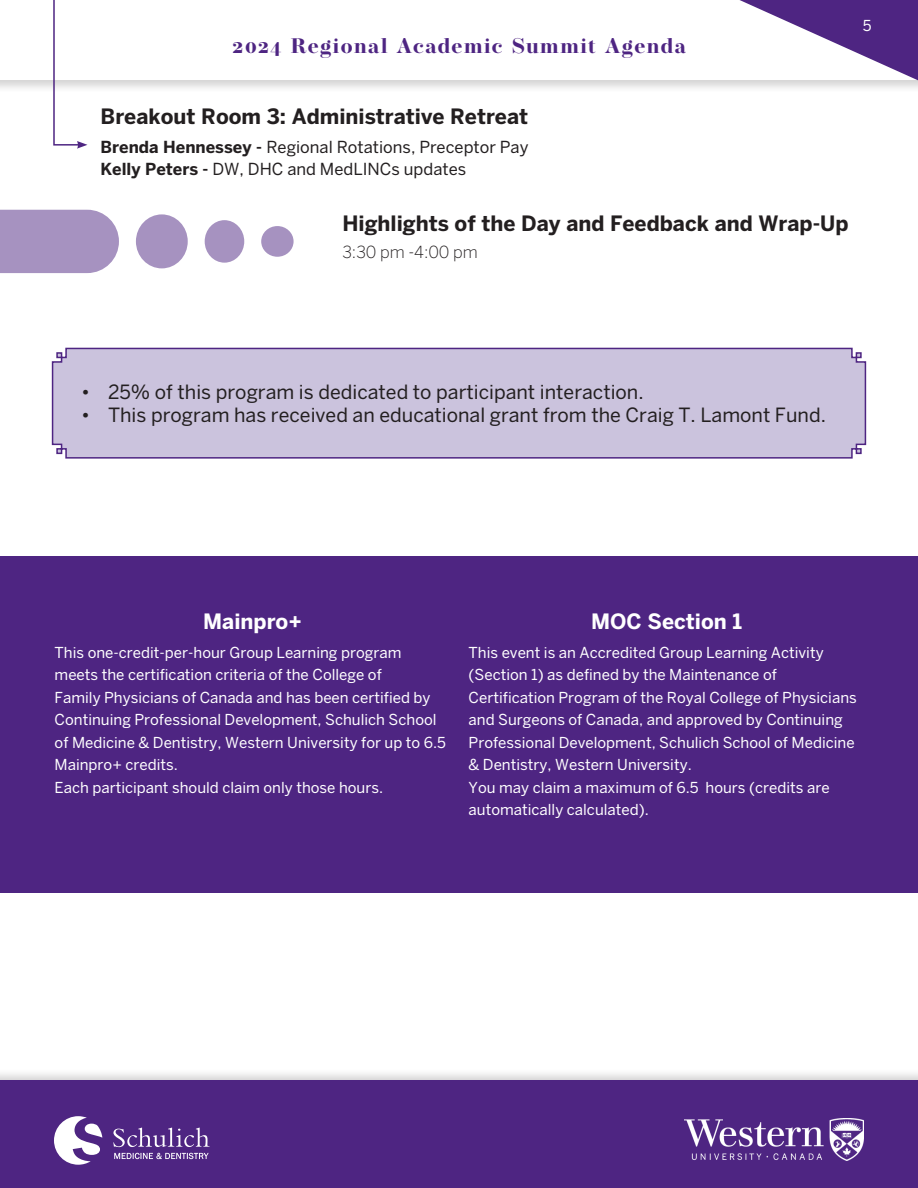
<style>
.page{position:relative;width:918px;height:1188px;background:#fff}
.page>*{position:absolute;margin:0;border:0;box-sizing:border-box;transform-origin:0 0}
.Heading_2{font:700 21px "Benton Sans";color:#231f20}
.t1{font:700 21px "Operetta 12";letter-spacing:.07em;color:#4e2582}
.Heading_2-2{font:700 21px "Benton Sans";color:#fff}
.t2{font:19.5px "Benton Sans";color:#231f20}
.BODY_COPY{font:16.5px "Benton Sans";color:#231f20}
.Heading_2-3{font:300 16.5px "Benton Sans";color:#231f20}
.BODY_COPY-2{font:15px/22.5px "Benton Sans";color:#fff}
.s1{font-weight:700}
</style>
<div class="page">
<div style="left:0;top:1068px;width:918px;height:120px;background:#231f20;opacity:.2"></div>
<div style="left:0;top:1080px;width:918px;height:108px;background:#4e2582"></div>
<img style="left:685px;top:1118px;width:179px;height:43px">
<svg style="left:54px;top:1116px;width:48px;height:49px"></svg>
<svg style="left:113px;top:1128px;width:97px;height:19px"></svg>
<svg style="left:114px;top:1153px;width:95px;height:6px"></svg>
<div style="left:0;top:0;width:918px;height:93px;background:#231f20;opacity:.2"></div>
<div style="left:0;top:0;width:918px;height:80px;background:#fff"></div>
<div style="left:51px;top:347px;width:816px;height:112px;background:#cbc3dd"></div>
<svg style="left:710px;top:0;width:208px;height:86px"></svg>
<div style="left:0;top:556px;width:918px;height:337px;background:#4e2582"></div>
<div style="left:0;top:210px;width:119px;height:63px;background:#a692c0"></div>
<div style="left:136px;top:214px;width:52px;height:54px;background:#a692c0;border-radius:50%"></div>
<div style="left:205px;top:220px;width:39px;height:43px;background:#a692c0;border-radius:50%"></div>
<div style="left:261px;top:226px;width:33px;height:31px;background:#a692c0;border-radius:50%"></div>
<svg style="left:52px;top:0;width:35px;height:149px"></svg>
<h1 class="t1" style="left:233px;top:34px;width:455px">2024 Regional Academic Summit Agenda</h1>
<p class="BODY_COPY-2" style="left:863px;top:14px;width:10px">5</p>
<p class="Heading_2" style="left:100px;top:103px;width:429px">Breakout Room 3: Administrative Retreat</p>
<p class="BODY_COPY" style="left:100px;top:137px;width:430px"><span class="s1">Brenda Hennessey -</span> Regional Rotations, Preceptor Pay</p>
<p class="BODY_COPY" style="left:100px;top:160px;width:367px"><span class="s1">Kelly Peters -</span> DW, DHC and MedLINCs updates</p>
<p class="Heading_2" style="left:342px;top:211px;width:508px">Highlights of the Day and Feedback and Wrap-Up</p>
<p class="Heading_2-3" style="left:342px;top:242px;width:137px">3:30 pm -4:00 pm</p>
<p class="t2" style="left:81px;top:381px;width:564px">• 25% of this program is dedicated to participant interaction.</p>
<p class="t2" style="left:81px;top:403px;width:746px">• This program has received an educational grant from the Craig T. Lamont Fund.</p>
<p class="Heading_2-2" style="left:203px;top:609px;width:100px">Mainpro+</p>
<p class="BODY_COPY-2" style="left:55px;top:641px;width:348px">This one-credit-per-hour Group Learning program</p>
<p class="BODY_COPY-2" style="left:55px;top:664px;width:329px">meets the certification criteria of the College of</p>
<p class="BODY_COPY-2" style="left:55px;top:686px;width:378px">Family Physicians of Canada and has been certified by</p>
<p class="BODY_COPY-2" style="left:55px;top:709px;width:383px">Continuing Professional Development, Schulich School</p>
<p class="BODY_COPY-2" style="left:55px;top:731px;width:393px">of Medicine &amp; Dentistry, Western University for up to 6.5</p>
<p class="BODY_COPY-2" style="left:55px;top:754px;width:125px">Mainpro+ credits.</p>
<p class="BODY_COPY-2" style="left:55px;top:776px;width:330px">Each participant should claim only those hours.</p>
<p class="Heading_2-2" style="left:591px;top:609px;width:152px">MOC Section 1</p>
<p class="BODY_COPY-2" style="left:469px;top:641px;width:390px">This event is an Accredited Group Learning Activity (Section 1) as defined by the Maintenance of Certification Program of the Royal College of Physicians and Surgeons of Canada, and approved by Continuing Professional Development, Schulich School of Medicine &amp; Dentistry, Western University.<br>You may claim a maximum of 6.5 hours (credits are automatically calculated).</p>
</div>
